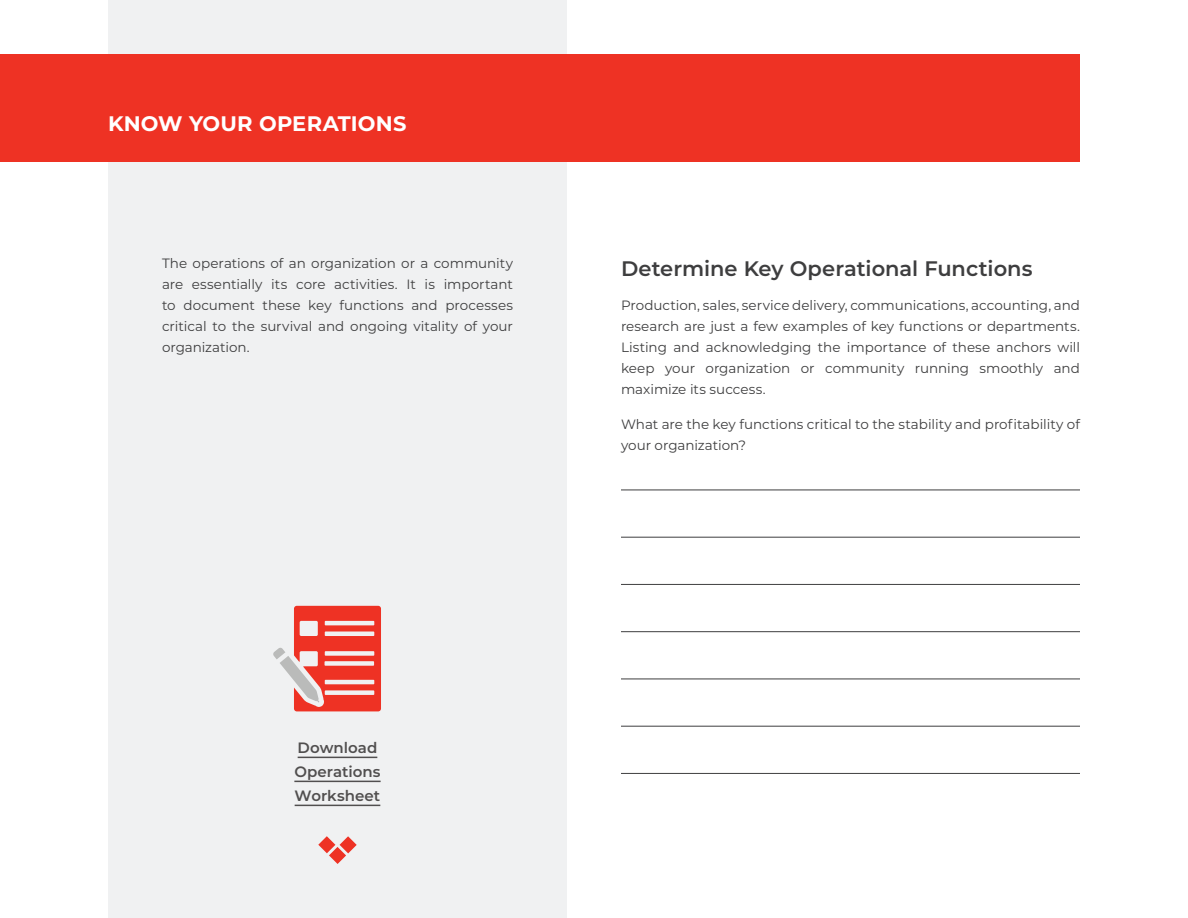
<style>
.page{position:relative;width:1188px;height:918px;background:#fff}
.page>*{position:absolute;margin:0;border:0;box-sizing:border-box;transform-origin:0 0}
.t1{font:600 21px "Montserrat";color:#3e3e3f}
.t2{font:700 21px "Montserrat";letter-spacing:.01em;color:#fff}
.t3{font:600 15px/24px "Montserrat";color:#514f4f}
.t4{font:13.5px/21px "Montserrat";color:#3e3e3f;text-align:justify}
</style>
<div class="page">
<div style="left:108px;top:0;width:459px;height:918px;background:#f0f1f2"></div>
<div style="left:0;top:54px;width:1080px;height:108px;background:#ee3224"></div>
<hr style="left:621px;top:490px;width:459px;height:1px;background:#3e3e3f">
<hr style="left:621px;top:537px;width:459px;height:1px;background:#3e3e3f">
<hr style="left:621px;top:584px;width:459px;height:1px;background:#3e3e3f">
<hr style="left:621px;top:631px;width:459px;height:1px;background:#3e3e3f">
<hr style="left:621px;top:679px;width:459px;height:1px;background:#3e3e3f">
<hr style="left:621px;top:726px;width:459px;height:1px;background:#3e3e3f">
<hr style="left:621px;top:773px;width:459px;height:1px;background:#3e3e3f">
<hr style="left:298px;top:757px;width:79px;height:1px;background:#514f4f">
<hr style="left:294px;top:781px;width:87px;height:1px;background:#514f4f">
<hr style="left:295px;top:805px;width:85px;height:1px;background:#514f4f">
<svg style="left:318px;top:836px;width:39px;height:28px"></svg>
<svg style="left:273px;top:606px;width:108px;height:105px"></svg>
<p class="t2" style="left:108px;top:109px;width:300px">KNOW YOUR OPERATIONS</p>
<p class="t4" style="left:162px;top:253px;width:353px">The operations of an organization or a community are essentially its core activities. It is important to document these key functions and processes critical to the survival and ongoing vitality of your organization.</p>
<p class="t1" style="left:621px;top:253px;width:413px">Determine Key Operational Functions</p>
<p class="t4" style="left:621px;top:294px;width:461px">Production, sales, service delivery, communications, accounting, and research are just a few examples of key functions or departments.<br>Listing and acknowledging the importance of these anchors will keep your organization or community running smoothly and maximize its success.</p>
<p class="t4" style="left:621px;top:413px;width:460px">What are the key functions critical to the stability and profitability of your organization?</p>
<p class="t3" style="left:294px;top:735px;width:88px">Download<br>Operations<br>Worksheet</p>
</div>
